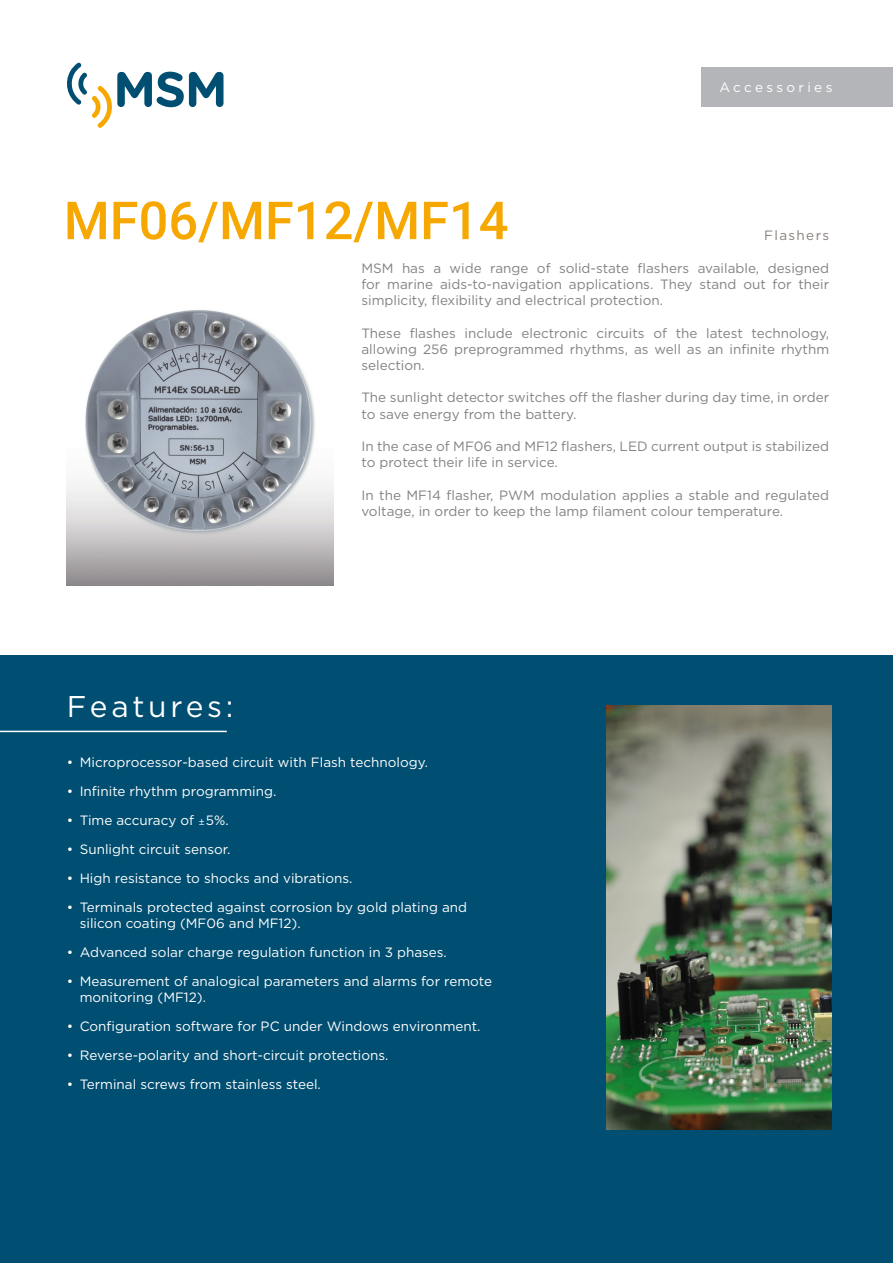
<style>
.page{position:relative;width:893px;height:1263px;background:#fff}
.page>*{position:absolute;margin:0;border:0;box-sizing:border-box;transform-origin:0 0}
.Nombre_producto{font:500 52.5px "Roboto";color:#f6a800}
.t1{font:30px "Gotham";letter-spacing:.125em;color:#fff}
.Párrafo_descriptivo{font:13.5px/16.2px "Gotham";color:#808285}
.t2{font:13.5px/16.2px "Gotham";color:#fff}
.t3{font:13.5px "Gotham";letter-spacing:.25em;color:#fff}
.Sub-sección{font:13.5px "Gotham";letter-spacing:.1em;color:#867f7c}
.s1{font-family:"Gadugi";font-size:10.5px}
</style>
<div class="page">
<div style="left:0;top:655px;width:893px;height:608px;background:#004e71"></div>
<svg style="left:67px;top:62px;width:156px;height:66px"></svg>
<hr style="left:0;top:731px;width:227px;height:1px;background:#fff">
<div style="left:701px;top:68px;width:192px;height:39px;background:#b4b5b8"></div>
<img style="left:67px;top:310px;width:266px;height:275px">
<img style="left:607px;top:706px;width:225px;height:423px">
<p class="Nombre_producto" style="left:64px;top:184px;width:446px">MF06/MF12/MF14</p>
<p class="t3" style="left:719px;top:79px;width:114px">Accessories</p>
<p class="Sub-sección" style="left:764px;top:228px;width:66px">Flashers</p>
<h2 class="t1" style="left:67px;top:689px;width:168px">Features:</h2>
<p class="Párrafo_descriptivo" style="left:361px;top:260px;width:469px;text-align:justify">MSM has a wide range of solid-state flashers available, designed for marine aids-to-navigation applications. They stand out for their simplicity, flexibility and electrical protection.</p>
<p class="Párrafo_descriptivo" style="left:361px;top:324px;width:469px;text-align:justify">These flashes include electronic circuits of the latest technology, allowing 256 preprogrammed rhythms, as well as an infinite rhythm selection.</p>
<p class="Párrafo_descriptivo" style="left:361px;top:389px;width:469px">The sunlight detector switches off the flasher during day time, in order to save energy from the battery.</p>
<p class="Párrafo_descriptivo" style="left:361px;top:438px;width:469px">In the case of MF06 and MF12 flashers, LED current output is stabilized to protect their life in service.</p>
<p class="Párrafo_descriptivo" style="left:361px;top:486px;width:469px">In the MF14 flasher, PWM modulation applies a stable and regulated voltage, in order to keep the lamp filament colour temperature.</p>
<p class="t2" style="left:67px;top:754px;width:362px">• Microprocessor-based circuit with Flash technology.</p>
<p class="t2" style="left:67px;top:783px;width:211px">• Infinite rhythm programming.</p>
<p class="t2" style="left:67px;top:812px;width:163px">• Time accuracy of <span class="s1">±</span>5%.</p>
<p class="t2" style="left:67px;top:840px;width:165px">• Sunlight circuit sensor.</p>
<p class="t2" style="left:67px;top:869px;width:287px">• High resistance to shocks and vibrations.</p>
<p class="t2" style="left:80px;top:898px;width:389px;text-indent:-13px">• Terminals protected against corrosion by gold plating and silicon coating (MF06 and MF12).</p>
<p class="t2" style="left:67px;top:944px;width:381px">• Advanced solar charge regulation function in 3 phases.</p>
<p class="t2" style="left:80px;top:972px;width:414px;text-indent:-13px">• Measurement of analogical parameters and alarms for remote monitoring (MF12).</p>
<p class="t2" style="left:67px;top:1018px;width:415px">• Configuration software for PC under Windows environment.</p>
<p class="t2" style="left:67px;top:1047px;width:323px">• Reverse-polarity and short-circuit protections.</p>
<p class="t2" style="left:67px;top:1076px;width:255px">• Terminal screws from stainless steel.</p>
</div>
